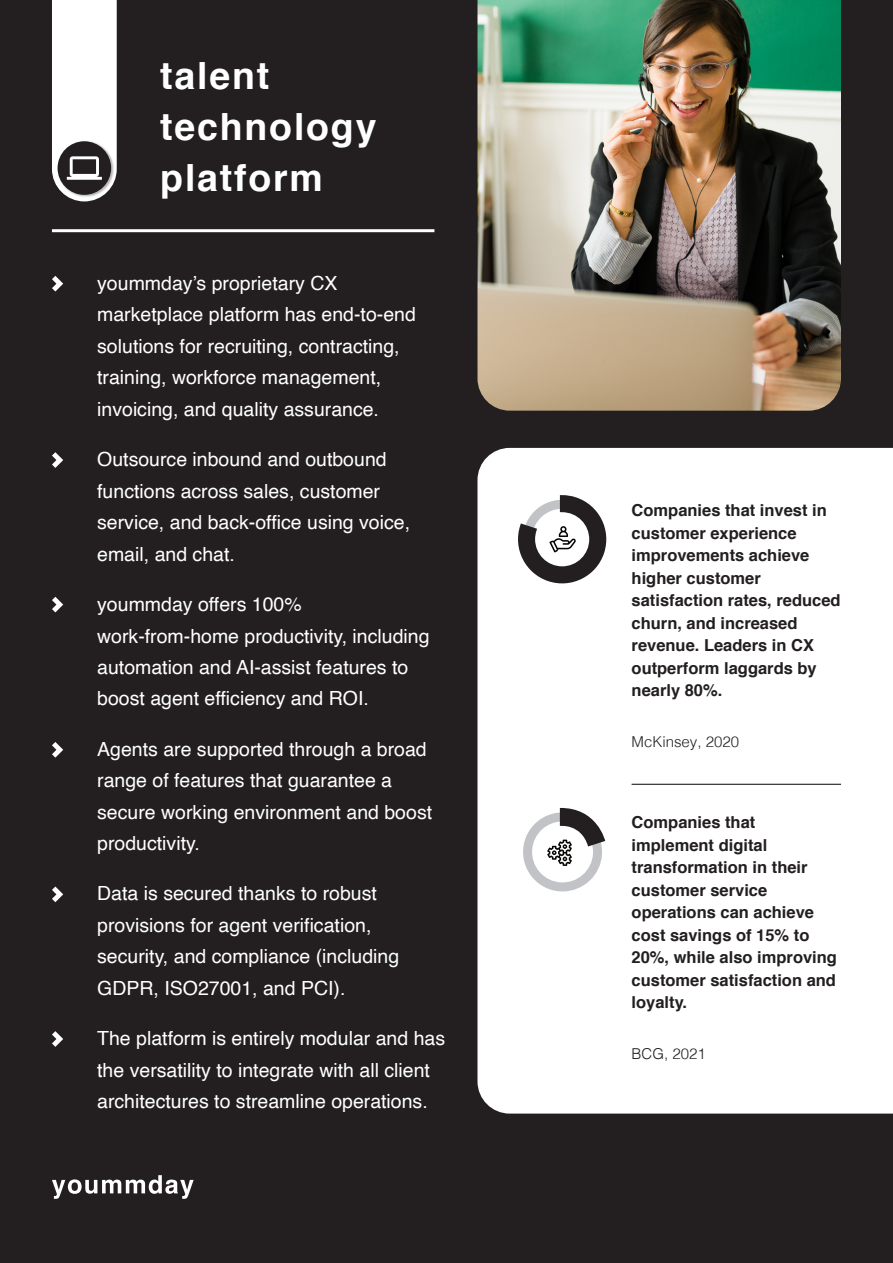
<style>
.page{position:relative;width:893px;height:1263px;background:#231f20}
.page>*{position:absolute;margin:0;border:0;box-sizing:border-box;transform-origin:0 0}
.t1{font:700 37.5px/51px "Helvetica";letter-spacing:.05em;color:#fff}
.t2{font:19.5px/31.5px "Helvetica";color:#fff}
.t3{font:700 16.5px/22.5px "Helvetica";color:#231f20}
.t4{font:300 15px "Helvetica";color:#231f20}
</style>
<div class="page">
<hr style="left:52px;top:229px;width:382px;height:3px;background:#fff">
<img style="left:477px;top:0;width:364px;height:411px">
<svg style="left:52px;top:452px;width:11px;height:16px"></svg>
<svg style="left:52px;top:597px;width:11px;height:15px"></svg>
<svg style="left:52px;top:742px;width:11px;height:16px"></svg>
<svg style="left:52px;top:886px;width:11px;height:16px"></svg>
<svg style="left:52px;top:1031px;width:11px;height:16px"></svg>
<svg style="left:52px;top:276px;width:11px;height:15px"></svg>
<div style="left:477px;top:448px;width:416px;height:665px;background:#fff"></div>
<svg style="left:52px;top:0;width:65px;height:201px"></svg>
<svg style="left:52px;top:1175px;width:142px;height:24px"></svg>
<hr style="left:632px;top:784px;width:209px;height:1px;background:#040503">
<svg style="left:522px;top:807px;width:83px;height:84px;background:#cccccd"></svg>
<svg style="left:515px;top:493px;width:94px;height:93px"></svg>
<h1 class="t1" style="left:160px;top:51px;width:218px">talent technology platform</h1>
<p class="t2" style="left:97px;top:268px;width:320px">yoummday’s proprietary CX marketplace platform has end-to-end solutions for recruiting, contracting, training, workforce management, invoicing, and quality assurance.</p>
<p class="t2" style="left:97px;top:444px;width:314px">Outsource inbound and outbound functions across sales, customer service, and back-office using voice, email, and chat.</p>
<p class="t2" style="left:97px;top:589px;width:334px">yoummday offers 100% work-from-home productivity, including automation and AI-assist features to boost agent efficiency and ROI.</p>
<p class="t2" style="left:97px;top:734px;width:336px">Agents are supported through a broad range of features that guarantee a secure working environment and boost productivity.</p>
<p class="t2" style="left:97px;top:878px;width:304px">Data is secured thanks to robust provisions for agent verification, security, and compliance (including GDPR, ISO27001, and PCI).</p>
<p class="t2" style="left:97px;top:1023px;width:349px">The platform is entirely modular and has the versatility to integrate with all client architectures to streamline operations.</p>
<p class="t3" style="left:632px;top:499px;width:211px">Companies that invest in customer experience improvements achieve higher customer satisfaction rates, reduced churn, and increased revenue. Leaders in CX outperform laggards by nearly 80%.</p>
<p class="t4" style="left:632px;top:729px;width:109px">McKinsey, 2020</p>
<p class="t3" style="left:632px;top:811px;width:207px">Companies that implement digital transformation in their customer service operations can achieve cost savings of 15% to<br>20%, while also improving customer satisfaction and loyalty.</p>
<p class="t4" style="left:632px;top:1041px;width:76px">BCG, 2021</p>
</div>
